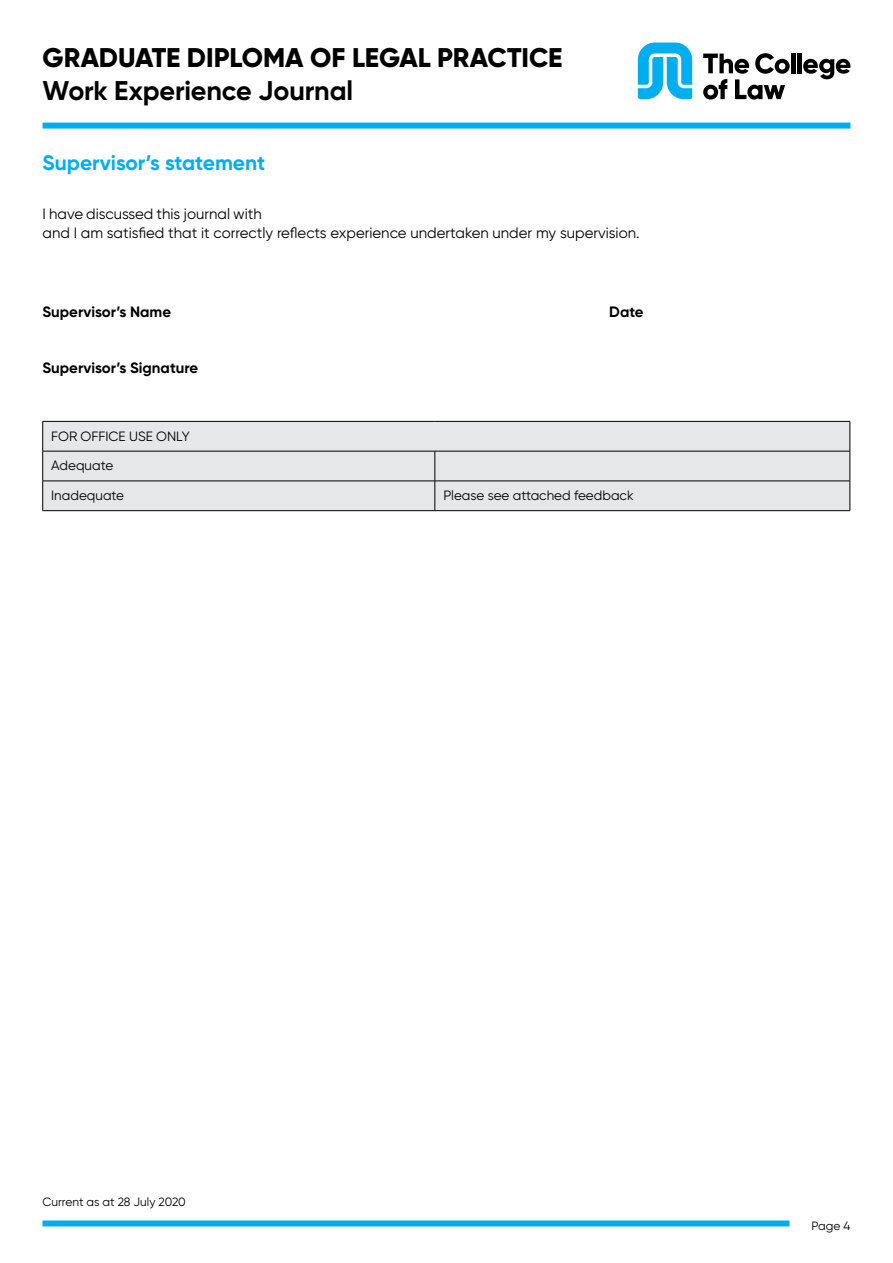
<style>
.page{position:relative;width:893px;height:1263px;background:#fff}
.page>*{position:absolute;margin:0;border:0;box-sizing:border-box;transform-origin:0 0}
.t1{font:800 27px "Gilroy";letter-spacing:-.005em;color:#000}
.t2{font:700 27px "Gilroy";letter-spacing:-.005em;color:#000}
.t3{font:700 21px "Gilroy";color:#00aeef}
.t4{font:15px/19.5px "Gilroy";color:#000}
.t5{font:700 15px "Gilroy";color:#000}
.t6{font:13.5px "Gilroy";color:#000}
.t7{font:12px "Gilroy";color:#000}
</style>
<div class="page">
<svg style="left:638px;top:43px;width:54px;height:56px"></svg>
<hr style="left:791px;top:53px;width:4px;height:20px;background:#000">
<div style="left:797px;top:53px;width:5px;height:20px;background:#000"></div>
<svg style="left:803px;top:59px;width:47px;height:20px"></svg>
<svg style="left:703px;top:53px;width:87px;height:47px"></svg>
<div style="left:43px;top:123px;width:807px;height:6px;background:#00aeef"></div>
<div style="left:43px;top:1220px;width:746px;height:6px;background:#00aeef"></div>
<div style="left:43px;top:422px;width:807px;height:88px;background:#e6e7e8"></div>
<hr style="left:43px;top:421px;width:392px;height:1px;background:#000">
<svg style="left:42px;top:422px;width:1px;height:29px"></svg>
<hr style="left:435px;top:421px;width:415px;height:1px;background:#000">
<svg style="left:850px;top:422px;width:1px;height:29px"></svg>
<hr style="left:43px;top:451px;width:392px;height:1px;background:#000">
<hr style="left:42px;top:451px;width:1px;height:30px;background:#000">
<hr style="left:435px;top:451px;width:415px;height:1px;background:#000">
<hr style="left:435px;top:451px;width:1px;height:30px;background:#000">
<hr style="left:850px;top:451px;width:1px;height:30px;background:#000">
<hr style="left:43px;top:481px;width:392px;height:1px;background:#000">
<svg style="left:42px;top:481px;width:1px;height:29px"></svg>
<hr style="left:435px;top:481px;width:415px;height:1px;background:#000">
<svg style="left:435px;top:481px;width:1px;height:29px"></svg>
<svg style="left:850px;top:481px;width:1px;height:29px"></svg>
<hr style="left:43px;top:510px;width:392px;height:1px;background:#000">
<hr style="left:435px;top:510px;width:415px;height:1px;background:#000">
<h1 class="t1" style="left:43px;top:41px;width:522px">GRADUATE DIPLOMA OF LEGAL PRACTICE</h1>
<h1 class="t2" style="left:43px;top:73px;width:312px">Work Experience Journal</h1>
<h2 class="t3" style="left:43px;top:149px;width:224px">Supervisor’s statement</h2>
<p class="t4" style="left:43px;top:204px;width:599px">I have discussed this journal with<br>and I am satisfied that it correctly reflects experience undertaken under my supervision.</p>
<p class="t5" style="left:43px;top:303px;width:130px">Supervisor’s Name</p>
<p class="t5" style="left:609px;top:303px;width:36px">Date</p>
<p class="t5" style="left:43px;top:359px;width:157px">Supervisor’s Signature</p>
<p class="t6" style="left:51px;top:428px;width:140px">FOR OFFICE USE ONLY</p>
<p class="t6" style="left:51px;top:457px;width:64px">Adequate</p>
<p class="t6" style="left:51px;top:487px;width:74px">Inadequate</p>
<p class="t6" style="left:443px;top:487px;width:192px">Please see attached feedback</p>
<p class="t7" style="left:43px;top:1194px;width:145px">Current as at 28 July 2020</p>
<p class="t7" style="left:812px;top:1218px;width:40px">Page 4</p>
</div>
